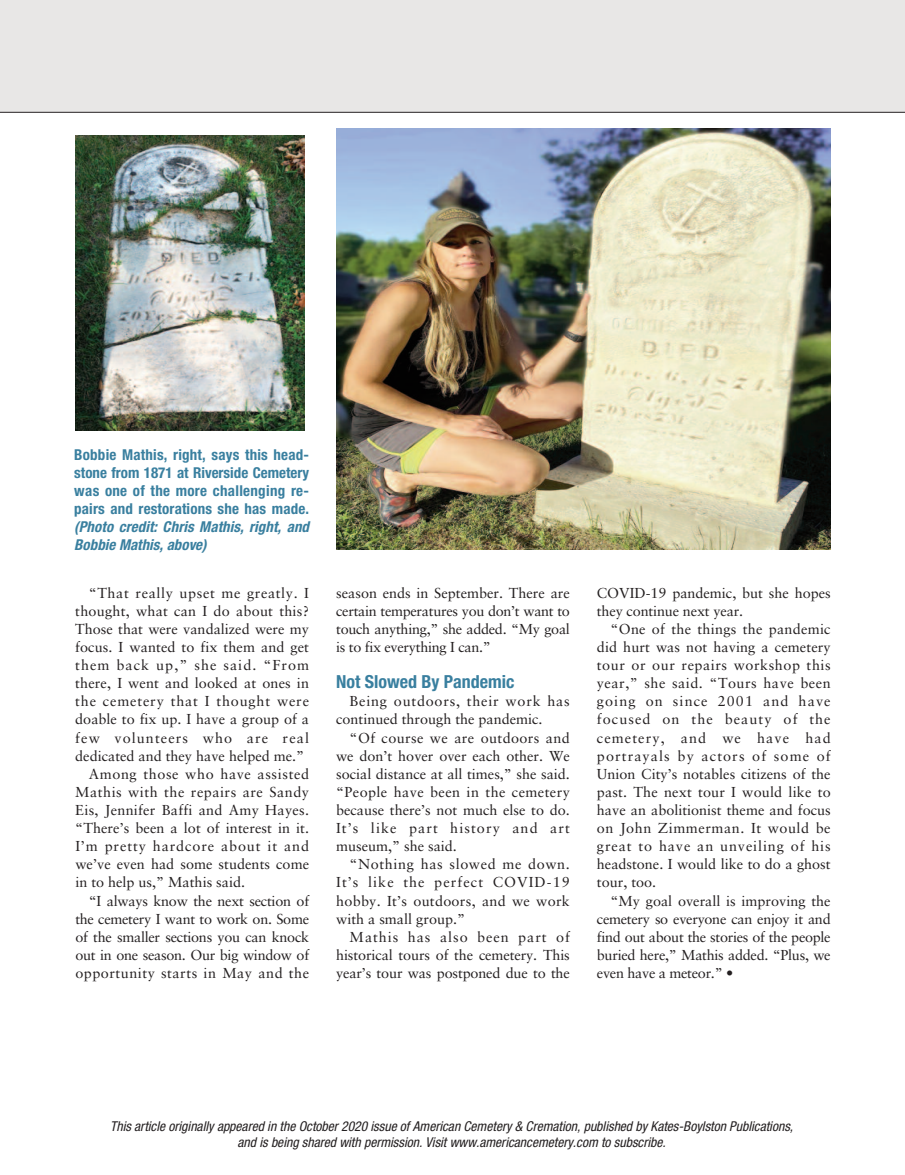
<style>
.page{position:relative;width:905px;height:1175px;background:#fff}
.page>*{position:absolute;margin:0;border:0;box-sizing:border-box;transform-origin:0 0}
.t1{font:700 condensed 18px "Helvetica Neue LT Std";color:#397f9f}
.t2{font:700 condensed 15px/18px "Helvetica Neue LT Std";letter-spacing:.01em;color:#397f9f;text-align:justify}
.t3{font:italic 700 condensed 15px/18px "Helvetica Neue LT Std";letter-spacing:.005em;color:#397f9f}
.t4{font:14.4px/18.1px "Sabon LT Std";color:#231f20;text-align:justify}
.t5{font:14.4px "Sabon LT Std";letter-spacing:-.02em;color:#231f20}
.t6{font:14.4px "Sabon LT Std";letter-spacing:.035em;color:#231f20}
.t7{font:14.4px "Sabon LT Std";letter-spacing:.04em;color:#231f20}
.t8{font:14.4px "Sabon LT Std";letter-spacing:.02em;color:#231f20}
.t9{font:14.4px "Sabon LT Std";letter-spacing:.055em;color:#231f20}
.t10{font:14.4px "Sabon LT Std";letter-spacing:.06em;color:#231f20}
.t11{font:14.4px "Sabon LT Std";letter-spacing:.07em;color:#231f20}
.t12{font:14.4px "Sabon LT Std";letter-spacing:.075em;color:#231f20}
.t13{font:italic condensed 13.65px/16.4px "Helvetica Neue LT Std";color:#231f20;text-align:center}
</style>
<div class="page">
<div style="left:0;top:0;width:904px;height:112px;background:#e8e7e6"></div>
<hr style="left:0;top:112px;width:904px;height:1px;background:#231f20">
<img style="left:336px;top:128px;width:494px;height:422px">
<img style="left:75px;top:136px;width:230px;height:295px">
<p class="t2" style="left:74px;top:446px;width:236px">Bobbie Mathis, right, says this head&shy;stone from 1871 at Riverside Cemetery was one of the more challenging re&shy;pairs and restorations she has made.</p>
<p class="t3" style="left:74px;top:518px;width:236px">(Photo credit: Chris Mathis, right, and<br>Bobbie Mathis, above)</p>
<p class="t7" style="left:89px;top:586px;width:222px">“That really upset me greatly. I</p>
<p class="t4" style="left:75px;top:603px;width:235px">thought, what can I do about this?</p>
<p class="t4" style="left:75px;top:621px;width:235px">Those that were vandalized were my</p>
<p class="t4" style="left:75px;top:639px;width:235px">focus. I wanted to fix them and get</p>
<p class="t11" style="left:75px;top:659px;width:235px">them back up,” she said. “From</p>
<p class="t4" style="left:75px;top:675px;width:235px">there, I went and looked at ones in</p>
<p class="t9" style="left:75px;top:695px;width:235px">the cemetery that I thought were</p>
<p class="t4" style="left:75px;top:711px;width:235px">doable to fix up. I have a group of a</p>
<p class="t12" style="left:75px;top:731px;width:235px">few volunteers who are real</p>
<p class="t4" style="left:75px;top:747px;width:230px">dedicated and they have helped me.”</p>
<p class="t7" style="left:89px;top:767px;width:222px">Among those who have assisted</p>
<p class="t6" style="left:75px;top:786px;width:235px">Mathis with the repairs are Sandy</p>
<p class="t8" style="left:75px;top:804px;width:235px">Eis, Jennifer Baffi and Amy Hayes.</p>
<p class="t4" style="left:75px;top:820px;width:235px">“There’s been a lot of interest in it.</p>
<p class="t10" style="left:75px;top:840px;width:235px">I’m pretty hardcore about it and</p>
<p class="t4" style="left:75px;top:856px;width:235px">we’ve even had some students come</p>
<p class="t4" style="left:75px;top:874px;width:171px">in to help us,” Mathis said.</p>
<p class="t5" style="left:89px;top:894px;width:222px">“I always know the next section of</p>
<p class="t5" style="left:75px;top:912px;width:235px">the cemetery I want to work on. Some</p>
<p class="t5" style="left:75px;top:930px;width:235px">of the smaller sections you can knock</p>
<p class="t5" style="left:75px;top:948px;width:235px">out in one season. Our big window of</p>
<p class="t6" style="left:75px;top:967px;width:235px">opportunity starts in May and the</p>
<p class="t4" style="left:336px;top:584px;width:235px">season ends in September. There are certain temperatures you don’t want to touch anything,” she added. “My goal is to fix everything I can.”</p>
<p class="t1" style="left:336px;top:675px;width:180px">Not Slowed By Pandemic</p>
<p class="t4" style="left:336px;top:693px;width:235px;text-indent:14px">Being outdoors, their work has continued through the pandemic.</p>
<p class="t4" style="left:336px;top:729px;width:235px;text-indent:13px">“Of course we are outdoors and we don’t hover over each other. We social distance at all times,” she said. “People have been in the cemetery because there’s not much else to do.<br>It’s like part history and art museum,” she said.</p>
<p class="t4" style="left:336px;top:856px;width:235px;text-indent:13px">“Nothing has slowed me down.<br>It’s like the perfect COVID-19 hobby. It’s outdoors, and we work with a small group.”</p>
<p class="t4" style="left:336px;top:928px;width:235px;text-indent:14px">Mathis has also been part of historical tours of the cemetery. This year’s tour was postponed due to the</p>
<p class="t4" style="left:597px;top:584px;width:235px">COVID-19 pandemic, but she hopes they continue next year.</p>
<p class="t4" style="left:597px;top:621px;width:235px;text-indent:13px">“One of the things the pandemic did hurt was not having a cemetery tour or our repairs workshop this year,” she said. “Tours have been going on since 2001 and have focused on the beauty of the cemetery, and we have had portrayals by actors of some of Union City’s notables citizens of the past. The next tour I would like to have an abolitionist theme and focus on John Zimmerman. It would be great to have an unveiling of his headstone. I would like to do a ghost tour, too.</p>
<p class="t4" style="left:597px;top:892px;width:235px;text-indent:14px">“My goal overall is improving the cemetery so everyone can enjoy it and find out about the stories of the people buried here,” Mathis added. “Plus, we even have a meteor.” •</p>
<p class="t13" style="left:110px;top:1118px;width:684px">This article originally appeared in the October 2020 issue of American Cemetery &amp; Cremation, published by Kates-Boylston Publications, and is being shared with permission. Visit www.americancemetery.com to subscribe.</p>
</div>
